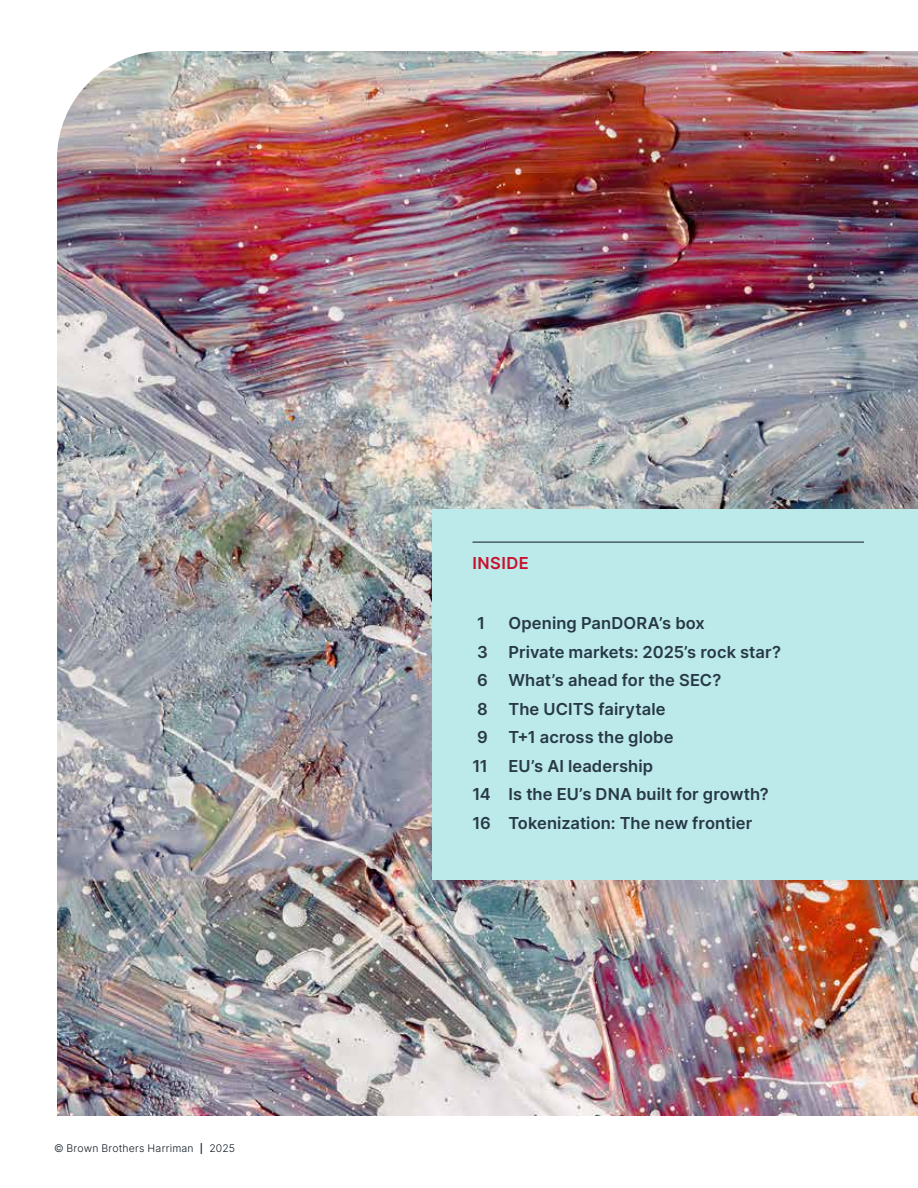
<style>
.page{position:relative;width:918px;height:1188px;background:#fff}
.page>*{position:absolute;margin:0;border:0;box-sizing:border-box;transform-origin:0 0}
.SUB_2{font:16.5px "Inter";letter-spacing:.005em;color:#273846}
.SUB_1-Rule_Above{font:16.5px "Inter";letter-spacing:.03em;color:#c8102e}
.t1{font:300 10.5px "Inter";letter-spacing:.02em;color:#0d1821}
.s1{font-size:15px}
</style>
<div class="page">
<img style="left:57px;top:51px;width:861px;height:1065px">
<div style="left:432px;top:510px;width:486px;height:370px;background:#bce9e9"></div>
<hr style="left:472px;top:542px;width:392px;height:1px;background:#0d1821">
<p class="t1" style="left:54px;top:1141px;width:183px">© Brown Brothers Harriman <span class="s1">I</span> 2025</p>
<p class="SUB_1-Rule_Above" style="left:473px;top:551px;width:58px">INSIDE</p>
<h1 class="SUB_2" style="left:477px;top:611px;width:9px">1</h1>
<h1 class="SUB_2" style="left:508px;top:611px;width:198px">Opening PanDORA’s box</h1>
<h1 class="SUB_2" style="left:477px;top:640px;width:12px">3</h1>
<h1 class="SUB_2" style="left:508px;top:640px;width:274px">Private markets: 2025’s rock star?</h1>
<h1 class="SUB_2" style="left:477px;top:668px;width:12px">6</h1>
<h1 class="SUB_2" style="left:508px;top:668px;width:214px">What’s ahead for the SEC?</h1>
<h1 class="SUB_2" style="left:477px;top:697px;width:12px">8</h1>
<h1 class="SUB_2" style="left:508px;top:697px;width:159px">The UCITS fairytale</h1>
<h1 class="SUB_2" style="left:477px;top:725px;width:12px">9</h1>
<h1 class="SUB_2" style="left:508px;top:725px;width:167px">T+1 across the globe</h1>
<h1 class="SUB_2" style="left:472px;top:754px;width:182px">11 EU’s AI leadership</h1>
<h1 class="SUB_2" style="left:472px;top:782px;width:298px">14 Is the EU’s DNA built for growth?</h1>
<h1 class="SUB_2" style="left:472px;top:811px;width:281px">16 Tokenization: The new frontier</h1>
</div>
